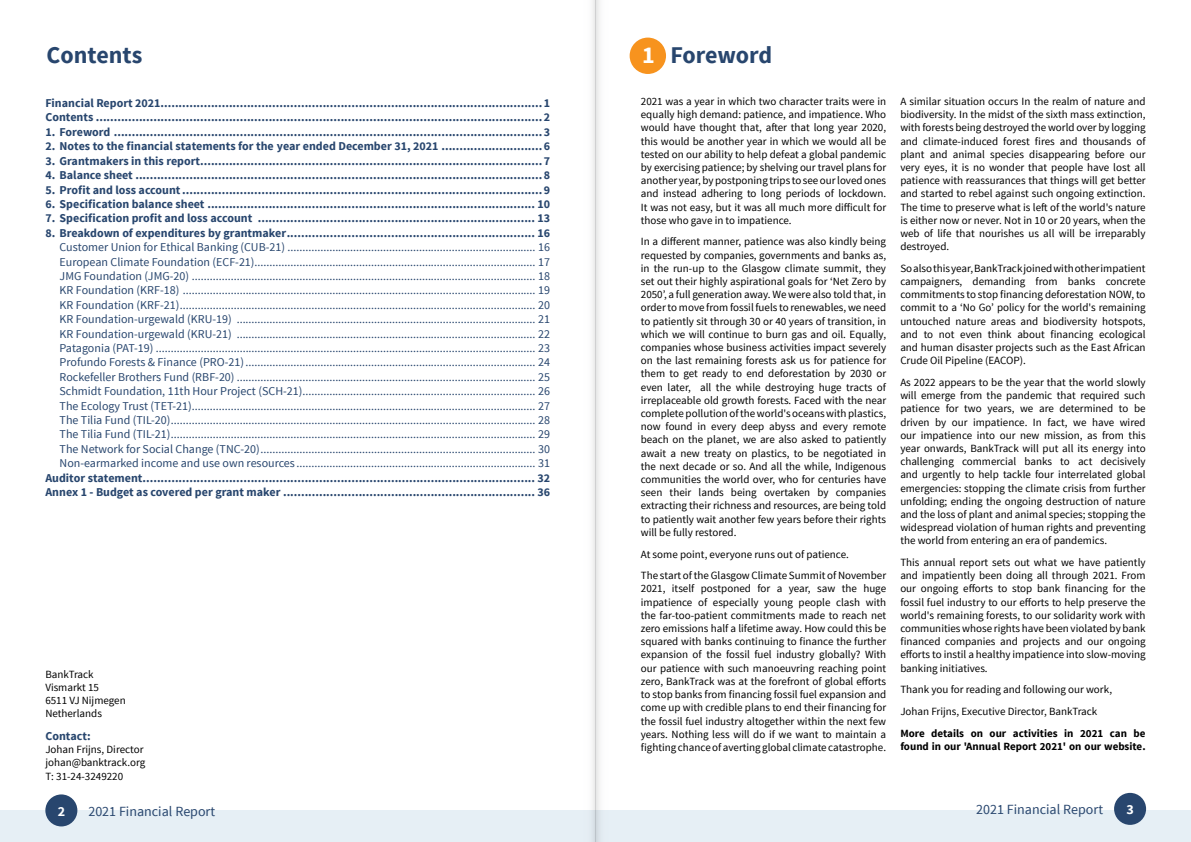
<style>
.page{position:relative;width:1191px;height:842px;background:#fff}
.page>*{position:absolute;margin:0;border:0;box-sizing:border-box;transform-origin:0 0}
.t1{font:700 24px "Source Sans Pro";color:#28466e}
.t2{font:14px "Source Sans Pro";color:#28466e}
.t3{font:700 14px "Source Sans Pro";color:#fff}
.t4{font:12px/14.4px "Source Sans Pro";color:#28466e;text-align:justify}
.t5{font:700 12px/14.4px "Source Sans Pro";color:#28466e}
.t6{font:11px/13.2px "Source Sans Pro";color:#000;text-align:justify}
.t7{font:700 11px/13.2px "Source Sans Pro";color:#000}
.s1{color:#fff}
.s2{color:#f7931e}
</style>
<div class="page">
<div style="left:0;top:810px;width:1191px;height:32px;background:#e6eff5"></div>
<div style="left:45px;top:794px;width:32px;height:32px;background:#28466e;border-radius:50%"></div>
<div style="left:1114px;top:793px;width:32px;height:32px;background:#28466e;border-radius:50%"></div>
<svg style="left:595px;top:0;width:5px;height:842px"></svg>
<div style="left:578px;top:0;width:17px;height:842px;background:#fefefe"></div>
<div style="left:629px;top:38px;width:37px;height:36px;background:#f7931e;border-radius:50%"></div>
<h1 class="t1" style="left:46px;top:40px;width:97px">Contents</h1>
<h1 class="t1" style="left:642px;top:40px;width:132px"><span class="s1">1</span><span class="s2">.</span> Foreword</h1>
<p class="t6" style="left:641px;top:95px;width:247px">2021 was a year in which two character traits were in equally high demand: patience, and impatience. Who would have thought that, after that long year 2020, this would be another year in which we would all be tested on our ability to help defeat a global pandemic by exercising patience; by shelving our travel plans for another year, by postponing trips to see our loved ones and instead adhering to long periods of lockdown.<br>It was not easy, but it was all much more difficult for those who gave in to impatience.</p>
<p class="t6" style="left:641px;top:235px;width:247px">In a different manner, patience was also kindly being requested by companies, governments and banks as, in the run-up to the Glasgow climate summit, they set out their highly aspirational goals for ‘Net Zero by 2050’, a full generation away. We were also told that, in order to move from fossil fuels to renewables, we need to patiently sit through 30 or 40 years of transition, in which we will continue to burn gas and oil. Equally, companies whose business activities impact severely on the last remaining forests ask us for patience for them to get ready to end deforestation by 2030 or even later, all the while destroying huge tracts of irreplaceable old growth forests. Faced with the near complete pollution of the world's oceans with plastics, now found in every deep abyss and every remote beach on the planet, we are also asked to patiently await a new treaty on plastics, to be negotiated in the next decade or so. And all the while, Indigenous communities the world over, who for centuries have seen their lands being overtaken by companies extracting their richness and resources, are being told to patiently wait another few years before their rights will be fully restored.</p>
<p class="t6" style="left:641px;top:543px;width:247px;line-height:21.7px">At some point, everyone runs out of patience.<br>The start of the Glasgow Climate Summit of November</p>
<p class="t6" style="left:641px;top:582px;width:247px">2021, itself postponed for a year, saw the huge impatience of especially young people clash with the far-too-patient commitments made to reach net zero emissions half a lifetime away. How could this be squared with banks continuing to finance the further expansion of the fossil fuel industry globally? With our patience with such manoeuvring reaching point zero, BankTrack was at the forefront of global efforts to stop banks from financing fossil fuel expansion and come up with credible plans to end their financing for the fossil fuel industry altogether within the next few years. Nothing less will do if we want to maintain a fighting chance of averting global climate catastrophe.</p>
<p class="t5" style="left:45px;top:96px;width:506px">Financial Report 2021..........................................................................................................1<br>Contents ............................................................................................................................2</p>
<p class="t5" style="left:45px;top:125px;width:506px">1. Foreword .......................................................................................................................3</p>
<p class="t5" style="left:45px;top:140px;width:506px">2. Notes to the financial statements for the year ended December 31, 2021 ............................6</p>
<p class="t5" style="left:45px;top:154px;width:506px">3. Grantmakers in this report...............................................................................................7</p>
<p class="t5" style="left:45px;top:168px;width:506px">4. Balance sheet .................................................................................................................8</p>
<p class="t5" style="left:45px;top:183px;width:506px">5. Profit and loss account....................................................................................................9</p>
<p class="t5" style="left:45px;top:197px;width:506px">6. Specification balance sheet ........................................................................................... 10</p>
<p class="t5" style="left:45px;top:212px;width:506px">7. Specification profit and loss account ............................................................................. 13</p>
<p class="t5" style="left:45px;top:226px;width:506px">8. Breakdown of expenditures by grantmaker..................................................................... 16</p>
<p class="t4" style="left:60px;top:240px;width:492px">Customer Union for Ethical Banking (CUB-21) ................................................................................... 16<br>European Climate Foundation (ECF-21).............................................................................................. 17<br>JMG Foundation (JMG-20) ................................................................................................................... 18<br>KR Foundation (KRF-18) ...................................................................................................................... 19<br>KR Foundation (KRF-21)....................................................................................................................... 20<br>KR Foundation-urgewald (KRU-19) .................................................................................................... 21<br>KR Foundation-urgewald (KRU-21) .................................................................................................... 22<br>Patagonia (PAT-19) ............................................................................................................................... 23<br>Profundo Forests &amp; Finance (PRO-21)................................................................................................. 24<br>Rockefeller Brothers Fund (RBF-20) .................................................................................................... 25<br>Schmidt Foundation, 11th Hour Project (SCH-21).............................................................................. 26<br>The Ecology Trust (TET-21)................................................................................................................... 27<br>The Tilia Fund (TIL-20).......................................................................................................................... 28<br>The Tilia Fund (TIL-21).......................................................................................................................... 29<br>The Network for Social Change (TNC-20)............................................................................................ 30<br>Non-earmarked income and use own resources ................................................................................ 31</p>
<p class="t5" style="left:45px;top:471px;width:506px">Auditor statement............................................................................................................. 32<br>Annex 1 - Budget as covered per grant maker ...................................................................... 36</p>
<p class="t6" style="left:45px;top:667px;width:82px;text-align:left">BankTrack<br>Vismarkt 15<br>6511 VJ Nijmegen<br>Netherlands</p>
<p class="t5" style="left:45px;top:729px;width:47px">Contact:</p>
<p class="t6" style="left:45px;top:743px;width:101px;text-align:left">Johan Frijns, Director johan@banktrack.org<br>T: 31-24-3249220</p>
<p class="t6" style="left:900px;top:95px;width:247px">A similar situation occurs In the realm of nature and biodiversity. In the midst of the sixth mass extinction, with forests being destroyed the world over by logging and climate-induced forest fires and thousands of plant and animal species disappearing before our very eyes, it is no wonder that people have lost all patience with reassurances that things will get better and started to rebel against such ongoing extinction.<br>The time to preserve what is left of the world's nature is either now or never. Not in 10 or 20 years, when the web of life that nourishes us all will be irreparably destroyed.</p>
<p class="t6" style="left:900px;top:262px;width:247px">So also this year, BankTrack joined with other impatient campaigners, demanding from banks concrete commitments to stop financing deforestation NOW, to commit to a ‘No Go’ policy for the world's remaining untouched nature areas and biodiversity hotspots, and to not even think about financing ecological and human disaster projects such as the East African Crude Oil Pipeline (EACOP).</p>
<p class="t6" style="left:900px;top:376px;width:247px">As 2022 appears to be the year that the world slowly will emerge from the pandemic that required such patience for two years, we are determined to be driven by our impatience. In fact, we have wired our impatience into our new mission, as from this year onwards, BankTrack will put all its energy into challenging commercial banks to act decisively and urgently to help tackle four interrelated global emergencies: stopping the climate crisis from further unfolding; ending the ongoing destruction of nature and the loss of plant and animal species; stopping the widespread violation of human rights and preventing the world from entering an era of pandemics.</p>
<p class="t6" style="left:900px;top:556px;width:247px">This annual report sets out what we have patiently and impatiently been doing all through 2021. From our ongoing efforts to stop bank financing for the fossil fuel industry to our efforts to help preserve the world's remaining forests, to our solidarity work with communities whose rights have been violated by bank financed companies and projects and our ongoing efforts to instil a healthy impatience into slow-moving banking initiatives.</p>
<p class="t6" style="left:900px;top:679px;width:213px;line-height:21.7px">Thank you for reading and following our work,<br>Johan Frijns, Executive Director, BankTrack</p>
<p class="t7" style="left:900px;top:727px;width:247px">More details on our activities in 2021 can be found in our 'Annual Report 2021' on our website.</p>
<p class="t3" style="left:58px;top:802px;width:9px">2</p>
<p class="t2" style="left:88px;top:802px;width:128px">2021 Financial Report</p>
<p class="t2" style="left:976px;top:801px;width:128px">2021 Financial Report</p>
<p class="t3" style="left:1126px;top:800px;width:9px">3</p>
</div>
